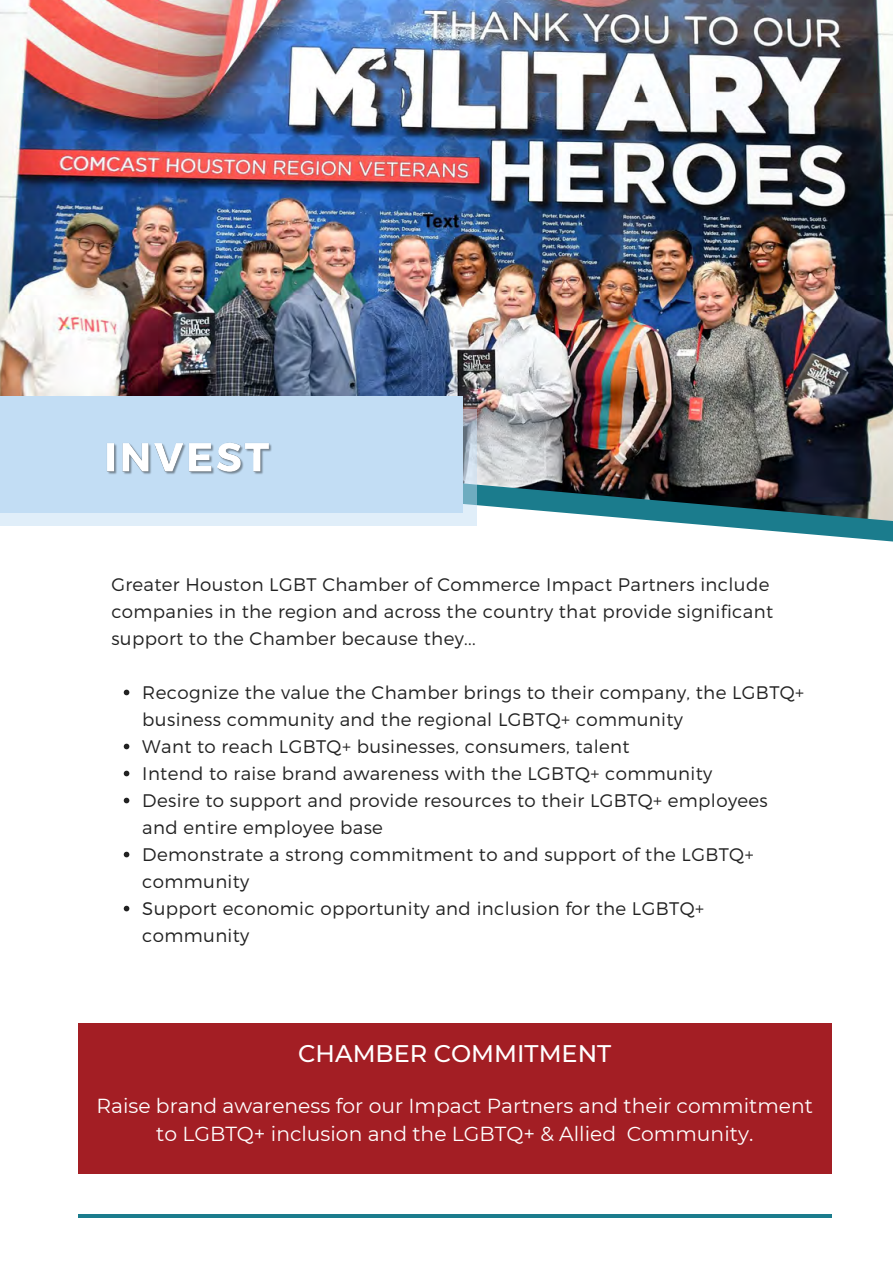
<style>
.page{position:relative;width:893px;height:1264px;background:#fff}
.page>*{position:absolute;margin:0;border:0;box-sizing:border-box;transform-origin:0 0}
.t1{font:500 24px "Montserrat";color:#fff}
.t2{font:20.25px/28.2px "Montserrat";color:#fff;text-align:center}
.t3{font:300 18.15px/27px "Montserrat";letter-spacing:.02em;color:#222}
</style>
<div class="page">
<svg style="left:0;top:521px;width:892px;height:21px"></svg>
<img style="left:0;top:0;width:892px;height:521px">
<svg style="left:0;top:409px;width:476px;height:116px;background:#d4e4ef"></svg>
<div style="left:0;top:397px;width:463px;height:116px;background:#c2ddf4"></div>
<hr style="left:78px;top:1214px;width:753px;height:3px;background:#1b7c8d">
<div style="left:78px;top:1023px;width:753px;height:151px;background:#a31e24"></div>
<svg style="left:124px;top:689px;width:5px;height:6px"></svg>
<svg style="left:124px;top:743px;width:5px;height:6px"></svg>
<svg style="left:124px;top:770px;width:5px;height:6px"></svg>
<svg style="left:124px;top:797px;width:5px;height:6px"></svg>
<svg style="left:124px;top:851px;width:5px;height:6px"></svg>
<svg style="left:124px;top:905px;width:5px;height:6px"></svg>
<img style="left:107px;top:442px;width:165px;height:33px">
<p class="t3" style="left:111px;top:569px;width:663px">Greater Houston LGBT Chamber of Commerce Impact Partners include companies in the region and across the country that provide significant support to the Chamber because they...</p>
<p class="t3" style="left:142px;top:677px;width:663px">Recognize the value the Chamber brings to their company, the LGBTQ+ business community and the regional LGBTQ+ community</p>
<p class="t3" style="left:142px;top:731px;width:489px">Want to reach LGBTQ+ businesses, consumers, talent</p>
<p class="t3" style="left:142px;top:758px;width:571px">Intend to raise brand awareness with the LGBTQ+ community</p>
<p class="t3" style="left:142px;top:785px;width:627px">Desire to support and provide resources to their LGBTQ+ employees and entire employee base</p>
<p class="t3" style="left:142px;top:839px;width:613px">Demonstrate a strong commitment to and support of the LGBTQ+ community</p>
<p class="t3" style="left:142px;top:893px;width:563px">Support economic opportunity and inclusion for the LGBTQ+ community</p>
<p class="t1" style="left:298px;top:1039px;width:314px">CHAMBER COMMITMENT</p>
<p class="t2" style="left:96px;top:1091px;width:718px">Raise brand awareness for our Impact Partners and their commitment to LGBTQ+ inclusion and the LGBTQ+ &amp; Allied Community.</p>
</div>
